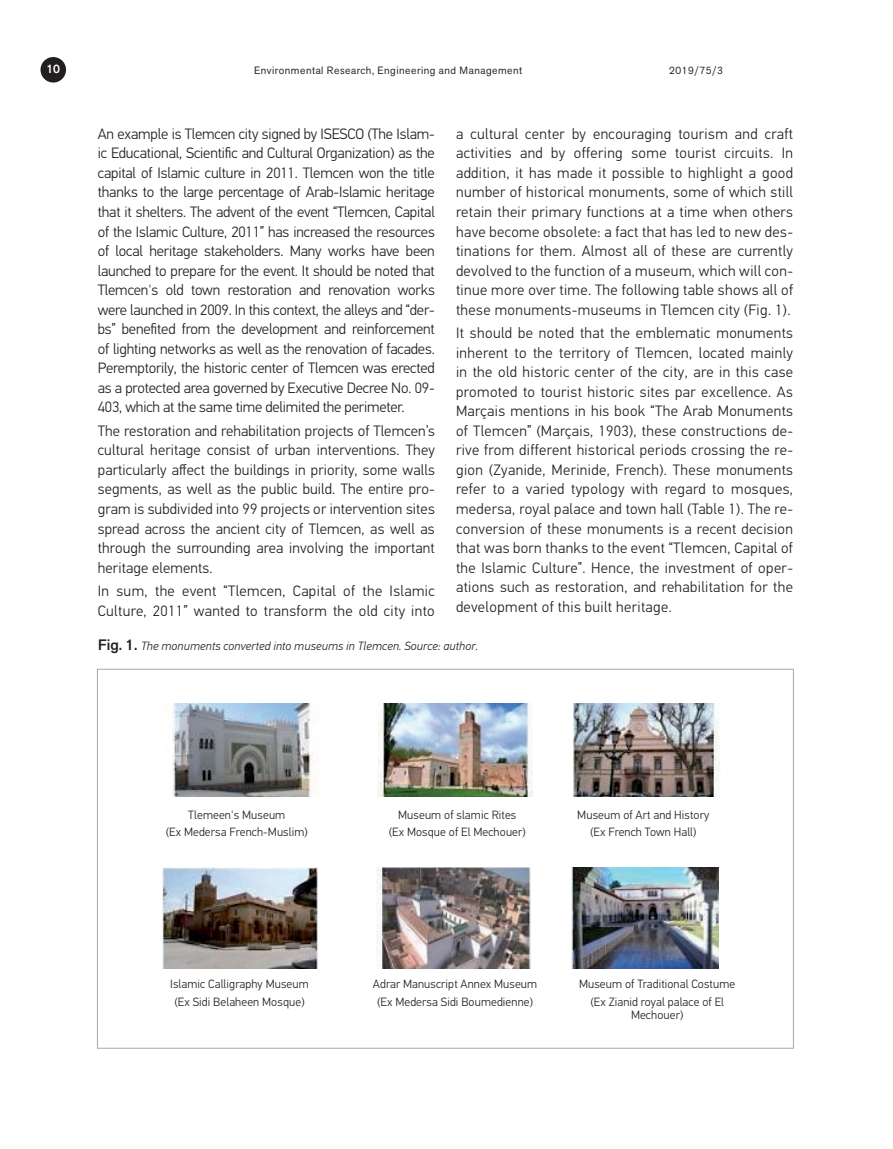
<style>
.page{position:relative;width:893px;height:1149px;background:#fff}
.page>*{position:absolute;margin:0;border:0;box-sizing:border-box;transform-origin:0 0}
.tekstas_EREM{font:300 15px/19.5px "PF Din Text Pro";letter-spacing:.025em;color:#231f20;text-align:justify}
.Pav_pavadin{font:300 12px/13px "PF Din Text Pro";letter-spacing:.01em;color:#231f20;text-align:center}
.Pav_nr{font:italic 300 12px "PF Din Text Pro";letter-spacing:.01em;color:#231f20}
.t1{font:500 12px "Akzid Grtsk Next";color:#fff}
.t2{font:10.5px "Akzid Grtsk Next";letter-spacing:.05em;color:#231f20}
.s1{font-family:"Akzid Grtsk Next";font-weight:500;font-style:normal;font-size:15px}
</style>
<div class="page">
<div style="left:41px;top:57px;width:25px;height:25px;background:#231f20;border-radius:50%"></div>
<img style="left:172px;top:703px;width:548px;height:93px">
<div style="left:321px;top:703px;width:42px;height:93px;background:#fff"></div>
<div style="left:533px;top:703px;width:32px;height:93px;background:#fff"></div>
<img style="left:162px;top:867px;width:557px;height:101px">
<div style="left:319px;top:867px;width:42px;height:101px;background:#fff"></div>
<div style="left:531px;top:867px;width:32px;height:101px;background:#fff"></div>
<p class="t1" style="left:46px;top:61px;width:15px">10</p>
<p class="t2" style="left:254px;top:63px;width:270px">Environmental Research, Engineering and Management</p>
<p class="t2" style="left:669px;top:63px;width:55px">2019/75/3</p>
<p class="tekstas_EREM" style="left:456px;top:124px;width:339px">a cultural center by encouraging tourism and craft activities and by offering some tourist circuits. In addition, it has made it possible to highlight a good number of historical monuments, some of which still retain their primary functions at a time when others have become obsolete: a fact that has led to new des&shy;tinations for them. Almost all of these are currently devolved to the function of a museum, which will con&shy;tinue more over time. The following table shows all of these monuments-museums in Tlemcen city (Fig. 1).</p>
<p class="tekstas_EREM" style="left:456px;top:323px;width:339px">It should be noted that the emblematic monuments inherent to the territory of Tlemcen, located mainly in the old historic center of the city, are in this case promoted to tourist historic sites par excellence. As Marçais mentions in his book “The Arab Monuments of Tlemcen” (Marçais, 1903), these constructions de&shy;rive from different historical periods crossing the re&shy;gion (Zyanide, Merinide, French). These monuments refer to a varied typology with regard to mosques, medersa, royal palace and town hall (Table 1). The re&shy;conversion of these monuments is a recent decision that was born thanks to the event “Tlemcen, Capital of the Islamic Culture”. Hence, the investment of oper&shy;ations such as restoration, and rehabilitation for the development of this built heritage.</p>
<p class="Pav_nr" style="left:98px;top:638px;width:382px"><span class="s1">Fig. 1.</span> The monuments converted into museums in Tlemcen. Source: author.</p>
<p class="tekstas_EREM" style="left:98px;top:124px;width:339px">An example is Tlemcen city signed by ISESCO (The Islam&shy;ic Educational, Scientific and Cultural Organization) as the capital of Islamic culture in 2011. Tlemcen won the title thanks to the large percentage of Arab-Islamic heritage that it shelters. The advent of the event “Tlemcen, Capital of the Islamic Culture, 2011” has increased the resources of local heritage stakeholders. Many works have been launched to prepare for the event. It should be noted that Tlemcen's old town restoration and renovation works were launched in 2009. In this context, the alleys and “der&shy;bs” benefited from the development and reinforcement of lighting networks as well as the renovation of facades.<br>Peremptorily, the historic center of Tlemcen was erected as a protected area governed by Executive Decree No. 09- 403, which at the same time delimited the perimeter.</p>
<p class="tekstas_EREM" style="left:98px;top:421px;width:339px">The restoration and rehabilitation projects of Tlemcen’s cultural heritage consist of urban interventions. They particularly affect the buildings in priority, some walls segments, as well as the public build. The entire pro&shy;gram is subdivided into 99 projects or intervention sites spread across the ancient city of Tlemcen, as well as through the surrounding area involving the important heritage elements.</p>
<p class="tekstas_EREM" style="left:98px;top:581px;width:339px">In sum, the event “Tlemcen, Capital of the Islamic<br>Culture, 2011” wanted to transform the old city into</p>
<p class="Pav_pavadin" style="left:188px;top:808px;width:99px">Tlemeen's Museum</p>
<p class="Pav_pavadin" style="left:166px;top:825px;width:144px">(Ex Medersa French-Muslim)</p>
<p class="Pav_pavadin" style="left:170px;top:977px;width:140px">Islamic Calligraphy Museum</p>
<p class="Pav_pavadin" style="left:174px;top:995px;width:132px">(Ex Sidi Belaheen Mosque)</p>
<p class="Pav_pavadin" style="left:398px;top:808px;width:120px">Museum of slamic Rites</p>
<p class="Pav_pavadin" style="left:389px;top:825px;width:139px">(Ex Mosque of El Mechouer)</p>
<p class="Pav_pavadin" style="left:577px;top:808px;width:133px">Museum of Art and History</p>
<p class="Pav_pavadin" style="left:590px;top:825px;width:108px">(Ex French Town Hall)</p>
<p class="Pav_pavadin" style="left:373px;top:977px;width:166px">Adrar Manuscript Annex Museum</p>
<p class="Pav_pavadin" style="left:377px;top:995px;width:158px">(Ex Medersa Sidi Boumedienne)</p>
<p class="Pav_pavadin" style="left:579px;top:977px;width:158px">Museum of Traditional Costume</p>
<p class="Pav_pavadin" style="left:590px;top:995px;width:135px">(Ex Zianid royal palace of El<br>Mechouer)</p>
</div>
